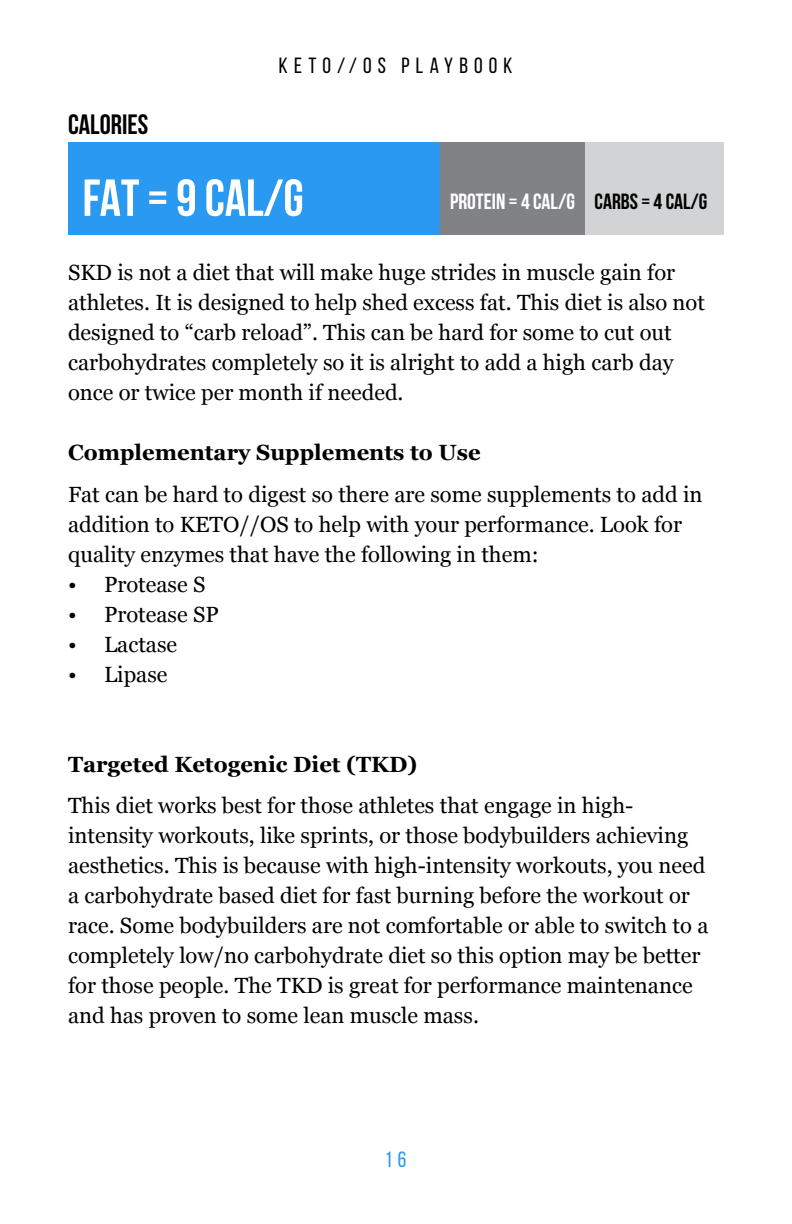
<style>
.page{position:relative;width:792px;height:1224px;background:#fff}
.page>*{position:absolute;margin:0;border:0;box-sizing:border-box;transform-origin:0 0}
.t1{font:700 52px "Bebas Neue";color:#fff}
.t2{font:700 28px "Bebas Neue";color:#000}
.t3{font:22px/30px "Georgia";color:#000}
.t4{font:700 22px "Georgia";color:#000}
.t5{font:700 22px "Bebas Neue";color:#fff}
.t6{font:22px "Bebas Neue";letter-spacing:.28em;color:#000}
.t7{font:22px "Bebas Neue";color:#2a9af1}
.s1{color:#000}
</style>
<div class="page">
<div style="left:68px;top:143px;width:372px;height:92px;background:#2999f2"></div>
<div style="left:440px;top:143px;width:145px;height:92px;background:#808285"></div>
<div style="left:585px;top:143px;width:138px;height:92px;background:#d1d3d4"></div>
<p class="t2" style="left:68px;top:109px;width:82px">CALORIES</p>
<p class="t6" style="left:279px;top:54px;width:235px">KETO//OS PLAYBOOK</p>
<h1 class="t1" style="left:83px;top:169px;width:223px">FAT = 9 CAL/G</h1>
<p class="t5" style="left:450px;top:190px;width:259px">PROTEIN = 4 CAL/G <span class="s1">CARBS = 4 CAL/G</span></p>
<p class="t3" style="left:68px;top:257px;width:638px">SKD is not a diet that will make huge strides in muscle gain for athletes. It is designed to help shed excess fat. This diet is also not designed to “carb reload”. This can be hard for some to cut out carbohydrates completely so it is alright to add a high carb day once or twice per month if needed.</p>
<p class="t4" style="left:68px;top:436px;width:414px">Complementary Supplements to Use</p>
<p class="t3" style="left:68px;top:478px;width:636px">Fat can be hard to digest so there are some supplements to add in addition to KETO//OS to help with your performance. Look for quality enzymes that have the following in them:</p>
<p class="t3" style="left:68px;top:568px;width:139px">• Protease S</p>
<p class="t3" style="left:68px;top:598px;width:152px">• Protease SP</p>
<p class="t3" style="left:68px;top:628px;width:111px">• Lactase</p>
<p class="t3" style="left:68px;top:658px;width:101px">• Lipase</p>
<p class="t4" style="left:68px;top:748px;width:351px">Targeted Ketogenic Diet (TKD)</p>
<p class="t3" style="left:68px;top:790px;width:642px">This diet works best for those athletes that engage in high&shy;intensity workouts, like sprints, or those bodybuilders achieving aesthetics. This is because with high-intensity workouts, you need a carbohydrate based diet for fast burning before the workout or race. Some bodybuilders are not comfortable or able to switch to a completely low/no carbohydrate diet so this option may be better for those people. The TKD is great for performance maintenance and has proven to some lean muscle mass.</p>
<p class="t7" style="left:385px;top:1148px;width:23px">1 6</p>
</div>
